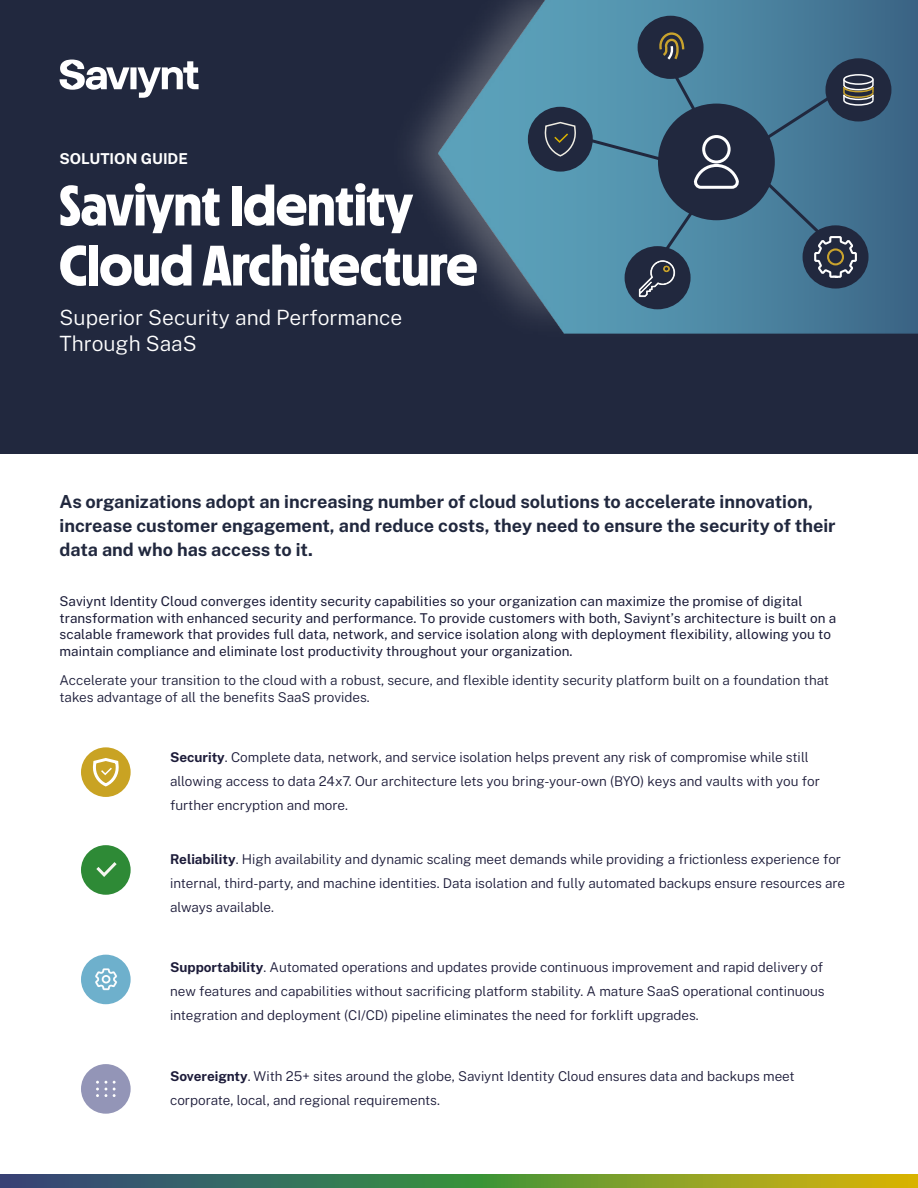
<style>
.page{position:relative;width:918px;height:1188px;background:#fff}
.page>*{position:absolute;margin:0;border:0;box-sizing:border-box;transform-origin:0 0}
.t1{font:700 57px/60px "MD Nichrome";letter-spacing:.005em;color:#fff}
.t2{font:300 21px/25.2px "Public Sans";color:#fff}
.t3{font:700 18px/24px "Public Sans";color:#21283e}
.t4{font:700 15px "Public Sans";color:#fff}
.t5{font:300 13.5px/24px "Public Sans";color:#1c1b39}
.t6{font:13.5px/16.5px "Public Sans";color:#1c1d39}
.t7{font:300 13.5px/16.5px "Public Sans";color:#1c1d39}
.s1{font-weight:700}
</style>
<div class="page">
<div style="left:0;top:0;width:918px;height:454px;background:#21283e"></div>
<img style="left:410px;top:96px;width:508px;height:238px">
<svg style="left:0;top:1174px;width:918px;height:14px;background:#628641"></svg>
<svg style="left:60px;top:60px;width:139px;height:38px"></svg>
<img style="left:439px;top:0;width:479px;height:333px">
<div style="left:625px;top:246px;width:66px;height:63px;background:#21283e;border-radius:50%"></div>
<div style="left:825px;top:58px;width:66px;height:63px;background:#21283e;border-radius:50%"></div>
<div style="left:528px;top:107px;width:65px;height:65px;background:#21283e;border-radius:50%"></div>
<svg style="left:544px;top:121px;width:32px;height:36px"></svg>
<div style="left:81px;top:747px;width:50px;height:50px;background:#c9a323;border-radius:50%"></div>
<svg style="left:92px;top:758px;width:27px;height:29px"></svg>
<div style="left:81px;top:845px;width:50px;height:50px;background:#2e8a36;border-radius:50%"></div>
<svg style="left:96px;top:862px;width:21px;height:15px"></svg>
<div style="left:81px;top:955px;width:50px;height:49px;background:#6eb0cc;border-radius:50%"></div>
<div style="left:81px;top:1064px;width:50px;height:50px;background:#9395b7;border-radius:50%"></div>
<svg style="left:96px;top:1081px;width:3px;height:16px"></svg>
<svg style="left:105px;top:1081px;width:2px;height:16px"></svg>
<svg style="left:113px;top:1081px;width:3px;height:16px"></svg>
<img style="left:89px;top:963px;width:37px;height:36px">
<div style="left:803px;top:225px;width:66px;height:64px;background:#21283e;border-radius:50%"></div>
<div style="left:638px;top:16px;width:66px;height:63px;background:#21283e;border-radius:50%"></div>
<img style="left:638px;top:279px;width:36px;height:19px">
<svg style="left:582px;top:31px;width:292px;height:248px"></svg>
<div style="left:827px;top:248px;width:17px;height:17px;border:2px solid #c9a32e;border-radius:7px"></div>
<p class="t4" style="left:60px;top:147px;width:130px">SOLUTION GUIDE</p>
<h1 class="t1" style="left:60px;top:173px;width:420px">Saviynt Identity<br>Cloud Architecture</h1>
<h2 class="t2" style="left:60px;top:304px;width:344px">Superior Security and Performance<br>Through SaaS</h2>
<h3 class="t3" style="left:60px;top:489px;width:778px">As organizations adopt an increasing number of cloud solutions to accelerate innovation, increase customer engagement, and reduce costs, they need to ensure the security of their data and who has access to it.</h3>
<p class="t6" style="left:60px;top:593px;width:778px">Saviynt Identity Cloud converges identity security capabilities so your organization can maximize the promise of digital transformation with enhanced security and performance. To provide customers with both, Saviynt’s architecture is built on a scalable framework that provides full data, network, and service isolation along with deployment flexibility, allowing you to maintain compliance and eliminate lost productivity throughout your organization.</p>
<p class="t7" style="left:60px;top:671px;width:771px">Accelerate your transition to the cloud with a robust, secure, and flexible identity security platform built on a foundation that takes advantage of all the benefits SaaS provides.</p>
<p class="t5" style="left:170px;top:745px;width:651px"><span class="s1">Security</span>. Complete data, network, and service isolation helps prevent any risk of compromise while still allowing access to data 24x7. Our architecture lets you bring-your-own (BYO) keys and vaults with you for further encryption and more.</p>
<p class="t5" style="left:170px;top:846px;width:677px"><span class="s1">Reliability</span>. High availability and dynamic scaling meet demands while providing a frictionless experience for internal, third-party, and machine identities. Data isolation and fully automated backups ensure resources are always available.</p>
<p class="t5" style="left:170px;top:955px;width:656px;text-align:justify"><span class="s1">Supportability</span>. Automated operations and updates provide continuous improvement and rapid delivery of new features and capabilities without sacrificing platform stability. A mature SaaS operational continuous integration and deployment (CI/CD) pipeline eliminates the need for forklift upgrades.</p>
<p class="t5" style="left:170px;top:1064px;width:626px"><span class="s1">Sovereignty</span>. With 25+ sites around the globe, Saviynt Identity Cloud ensures data and backups meet corporate, local, and regional requirements.</p>
</div>
